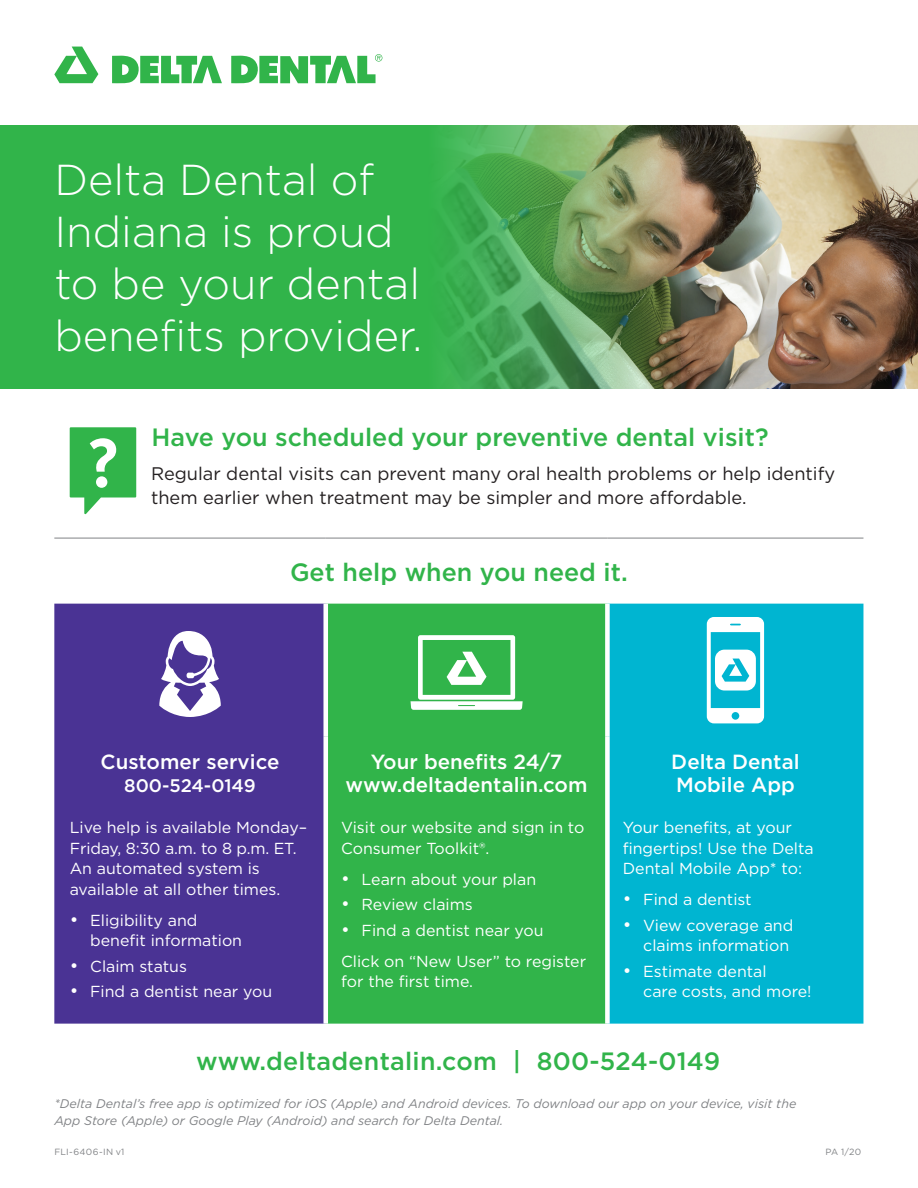
<style>
.page{position:relative;width:918px;height:1188px;background:#fff}
.page>*{position:absolute;margin:0;border:0;box-sizing:border-box;transform-origin:0 0}
.t1{font:300 43.2px/51.9px "Gotham";color:#fff}
.t2{font:500 25.05px "Gotham";color:#31b44a}
.t3{font:500 20.55px/23.9px "Gotham";color:#fff}
.t4{font:18.15px/23.9px "Gotham";color:#231f20}
.t5{font:500 18.15px "Gotham";letter-spacing:-.005em;color:#fff}
.t6{font:18.15px "Gotham";color:#fff}
.t7{font:15.9px/20.5px "Gotham";color:#fff}
.t8{font:italic 12.45px/17.1px "Gotham";color:#808285}
.t9{font:9px "Gotham";letter-spacing:.03em;color:#808285}
</style>
<div class="page">
<div style="left:0;top:125px;width:680px;height:264px;background:#31b44a"></div>
<img style="left:441px;top:125px;width:477px;height:264px">
<svg style="left:70px;top:427px;width:66px;height:87px"></svg>
<div style="left:54px;top:604px;width:269px;height:420px;background:#4a3394"></div>
<div style="left:328px;top:604px;width:277px;height:420px;background:#31b44a"></div>
<div style="left:610px;top:604px;width:253px;height:420px;background:#00b5d1"></div>
<hr style="left:54px;top:538px;width:272px;height:1px;background:#808285">
<hr style="left:326px;top:538px;width:281px;height:1px;background:#808285">
<hr style="left:607px;top:538px;width:256px;height:1px;background:#808285">
<svg style="left:159px;top:631px;width:62px;height:86px"></svg>
<svg style="left:411px;top:635px;width:112px;height:75px"></svg>
<svg style="left:707px;top:617px;width:57px;height:106px"></svg>
<svg style="left:54px;top:47px;width:44px;height:36px"></svg>
<svg style="left:112px;top:56px;width:110px;height:28px"></svg>
<svg style="left:231px;top:54px;width:151px;height:30px"></svg>
<p class="t1" style="left:54px;top:153px;width:369px">Delta Dental of<br>Indiana is proud to be your dental benefits provider.</p>
<p class="t2" style="left:152px;top:420px;width:618px">Have you scheduled your preventive dental visit?</p>
<p class="t4" style="left:151px;top:461px;width:686px">Regular dental visits can prevent many oral health problems or help identify them earlier when treatment may be simpler and more affordable.</p>
<p class="t2" style="left:290px;top:556px;width:339px">Get help when you need it.</p>
<p class="t3" style="left:101px;top:749px;width:180px">Customer service</p>
<p class="t5" style="left:124px;top:774px;width:133px">800-524-0149</p>
<p class="t7" style="left:70px;top:817px;width:239px">Live help is available Monday–<br>Friday, 8:30 m. a . to 8 p m. . ET.<br>An automated system is available at all other times.</p>
<p class="t7" style="left:90px;top:909px;width:109px">Eligibility and</p>
<p class="t6" style="left:70px;top:908px;width:10px">•</p>
<p class="t6" style="left:70px;top:954px;width:10px">•</p>
<p class="t6" style="left:70px;top:979px;width:10px">•</p>
<p class="t7" style="left:90px;top:930px;width:153px">benefit information</p>
<p class="t7" style="left:90px;top:955px;width:98px">Claim status</p>
<p class="t7" style="left:90px;top:981px;width:184px">Find a dentist near you</p>
<p class="t3" style="left:371px;top:749px;width:193px">Your benefits 24/7</p>
<p class="t3" style="left:346px;top:773px;width:243px">www.deltadentalin.com</p>
<p class="t7" style="left:341px;top:817px;width:245px">Visit our website and sign in to<br>Consumer Toolkit .R</p>
<p class="t7" style="left:362px;top:868px;width:176px">Learn about your plan</p>
<p class="t6" style="left:341px;top:867px;width:10px">•</p>
<p class="t6" style="left:341px;top:892px;width:10px">•</p>
<p class="t7" style="left:362px;top:894px;width:113px">Review claims</p>
<p class="t7" style="left:362px;top:920px;width:184px">Find a dentist near you</p>
<p class="t6" style="left:341px;top:918px;width:10px">•</p>
<p class="t7" style="left:341px;top:950px;width:247px">Click on “New User” to register for the first time.</p>
<p class="t3" style="left:671px;top:749px;width:130px">Delta Dental<br>Mobile App</p>
<p class="t7" style="left:623px;top:817px;width:193px">Your benefits, at your fingertips! Use the Delta<br>Dental Mobile App* to:</p>
<p class="t7" style="left:643px;top:889px;width:110px">Find a dentist</p>
<p class="t6" style="left:623px;top:887px;width:10px">•</p>
<p class="t6" style="left:623px;top:913px;width:10px">•</p>
<p class="t6" style="left:623px;top:959px;width:10px">•</p>
<p class="t7" style="left:643px;top:914px;width:152px">View coverage and</p>
<p class="t7" style="left:643px;top:935px;width:147px">claims information</p>
<p class="t7" style="left:643px;top:961px;width:125px">Estimate dental</p>
<p class="t7" style="left:643px;top:981px;width:170px">care costs, and more!</p>
<p class="t2" style="left:513px;top:1045px;width:10px">|</p>
<p class="t2" style="left:196px;top:1045px;width:302px">www.deltadentalin.com</p>
<p class="t8" style="left:54px;top:1095px;width:744px">*Delta Dental s’ free app is optimized for iOS (Apple) and Android devices. To download our app on your device, visit the<br>App Store (Apple) or Google Play (Android) and search for Delta Dental.</p>
<p class="t2" style="left:537px;top:1045px;width:185px">800-524-0149</p>
<p class="t9" style="left:54px;top:1147px;width:72px">FLI-6406-IN 1v</p>
<p class="t9" style="left:825px;top:1147px;width:37px">PA 1/20</p>
</div>
